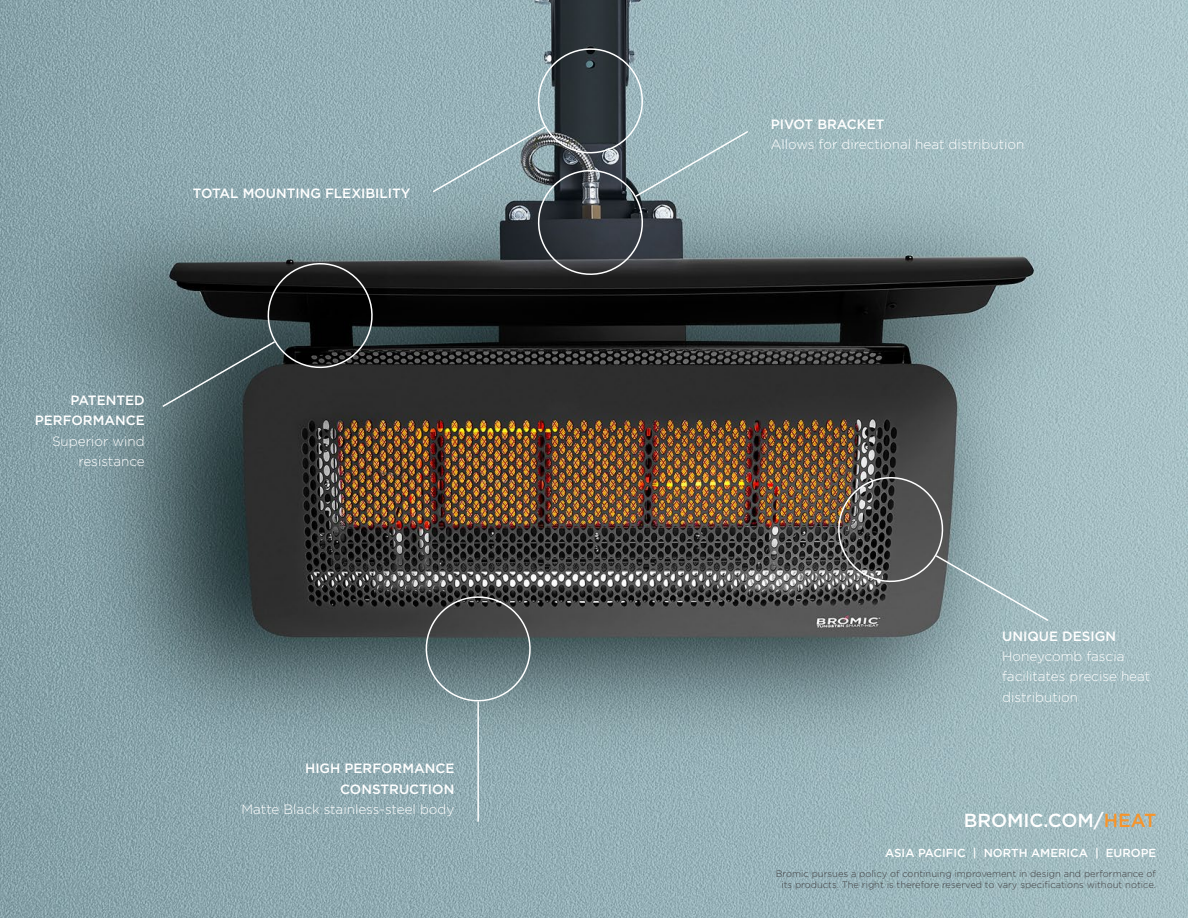
<style>
.page{position:relative;width:1188px;height:918px;background:#fff}
.page>*{position:absolute;margin:0;border:0;box-sizing:border-box;transform-origin:0 0}
.t1{font:500 18.9px "Gotham";color:#fff}
.t2{font:300 13.5px/20.2px "Gotham";color:#fff;text-align:right}
.t3{font:500 13.5px/20.2px "Gotham";color:#fff;text-align:right}
.t4{font:500 11.7px "Gotham";color:#fff}
.t5{font:300 9.45px/11.4px "Gotham";color:#414042;text-align:right}
.s1{color:#f7942a}
</style>
<div class="page">
<img style="left:0;top:0;width:1188px;height:918px">
<svg style="left:831px;top:468px;width:219px;height:154px"></svg>
<svg style="left:419px;top:590px;width:118px;height:118px"></svg>
<hr style="left:477px;top:701px;width:2px;height:121px;background:#fff">
<svg style="left:161px;top:254px;width:218px;height:154px"></svg>
<svg style="left:431px;top:40px;width:319px;height:244px"></svg>
<h2 class="t3" style="left:193px;top:183px;width:219px">TOTAL MOUNTING FLEXIBILITY</h2>
<h2 class="t3" style="left:35px;top:390px;width:111px">PATENTED<br>PERFORMANCE</h2>
<h2 class="t2" style="left:52px;top:430px;width:94px">Superior wind resistance</h2>
<h2 class="t3" style="left:305px;top:758px;width:151px">HIGH PERFORMANCE<br>CONSTRUCTION</h2>
<h2 class="t2" style="left:242px;top:799px;width:214px">Matte Black stainless-steel body</h2>
<h2 class="t3" style="left:771px;top:114px;width:115px">PIVOT BRACKET</h2>
<h2 class="t2" style="left:771px;top:134px;width:255px">Allows for directional heat distribution</h2>
<h2 class="t3" style="left:1002px;top:626px;width:115px">UNIQUE DESIGN</h2>
<h2 class="t2" style="left:1002px;top:646px;width:149px;text-align:left">Honeycomb fascia facilitates precise heat distribution</h2>
<h1 class="t1" style="left:964px;top:808px;width:194px">BROMIC.COM/<span class="s1">HEAT</span></h1>
<p class="t4" style="left:885px;top:846px;width:273px">ASIA PACIFIC | NORTH AMERICA | EUROPE</p>
<p class="t5" style="left:776px;top:868px;width:382px">Bromic pursues a policy of continuing improvement in design and performance of its products. The right is therefore reserved to vary specifications without notice.</p>
</div>
